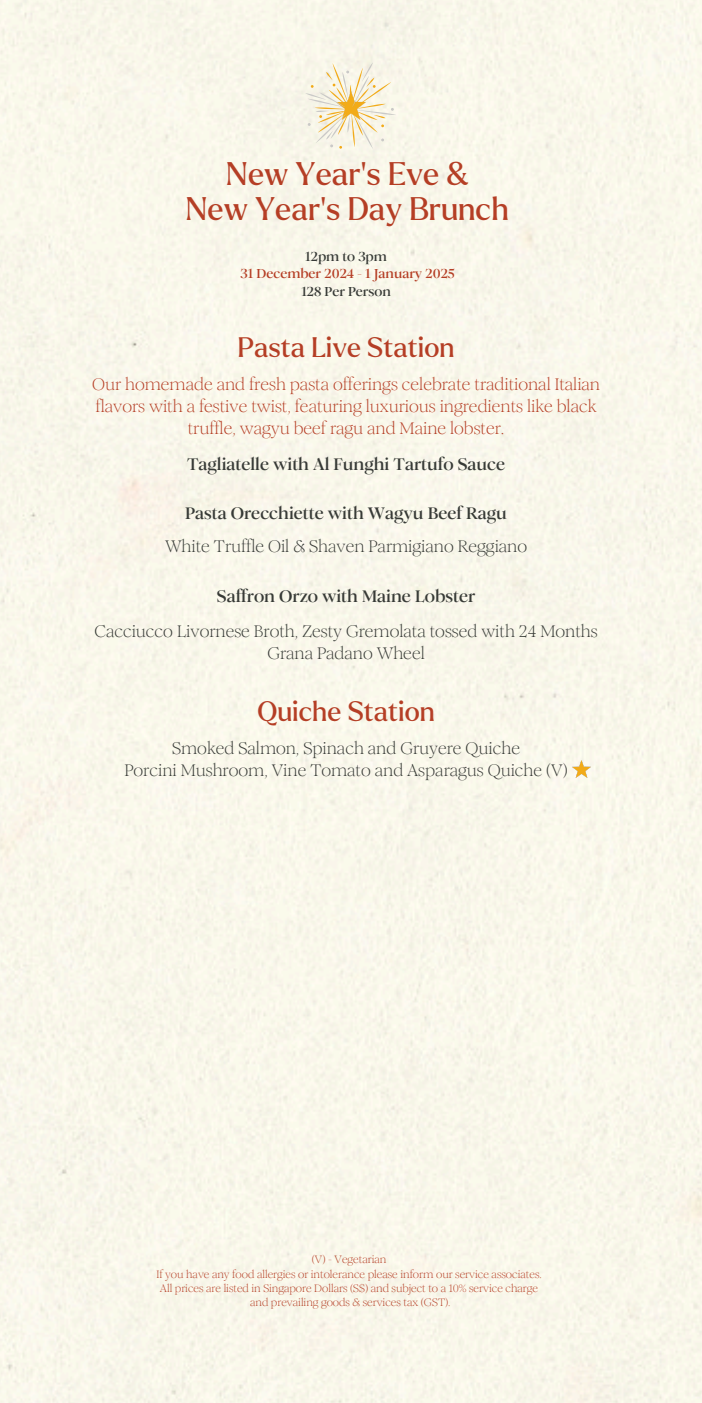
<style>
.page{position:relative;width:702px;height:1403px;background:#fff}
.page>*{position:absolute;margin:0;border:0;box-sizing:border-box;transform-origin:0 0}
.t1{font:31.8px/34.5px "Larken";color:#b53e25;text-align:center}
.t2{font:27.45px "Larken";color:#b53e25}
.t3{font:16.5px/22px "Romie";color:#373a36;text-align:center}
.t4{font:16.5px/22px "Romie";color:#b53e25;text-align:center}
.t5{font:700 16.5px "Romie";color:#373a36}
.t6{font:700 12.9px/17.1px "Romie";color:#b53e25;text-align:center}
.t7{font:10.65px "Romie";color:#b53e25}
.s1{color:#373a36}
</style>
<div class="page">
<img style="left:573px;top:761px;width:18px;height:17px">
<svg style="left:305px;top:63px;width:91px;height:86px;background:#f4ebd2"></svg>
<h4 class="t1" style="left:186px;top:158px;width:325px">New Year’s Eve &amp;<br>New Year‘s Day Brunch</h4>
<h3 class="t6" style="left:241px;top:248px;width:216px"><span class="s1">12pm to 3pm<br></span>31 December 2024 - 1 January 2025<br><span class="s1">128 Per Person</span></h3>
<h3 class="t2" style="left:238px;top:333px;width:218px">Pasta Live Station</h3>
<p class="t4" style="left:92px;top:373px;width:510px">Our homemade and fresh pasta offerings celebrate traditional Italian flavors with a festive twist, featuring luxurious ingredients like black truffle, wagyu beef ragu and Maine lobster.</p>
<p class="t5" style="left:187px;top:453px;width:320px">Tagliatelle with Al Funghi Tartufo Sauce</p>
<h1 class="t5" style="left:185px;top:503px;width:323px">Pasta Orecchiette with Wagyu Beef Ragu</h1>
<h5 class="t3" style="left:165px;top:535px;width:364px">White Truffle Oil &amp; Shaven Parmigiano Reggiano</h5>
<h2 class="t5" style="left:217px;top:585px;width:260px">Saffron Orzo with Maine Lobster</h2>
<h4 class="t3" style="left:94px;top:620px;width:505px">Cacciucco Livornese Broth, Zesty Gremolata tossed with 24 Months<br>Grana Padano Wheel</h4>
<h4 class="t2" style="left:257px;top:697px;width:179px">Quiche Station</h4>
<h3 class="t3" style="left:124px;top:737px;width:445px">Smoked Salmon, Spinach and Gruyere Quiche<br>Porcini Mushroom, Vine Tomato and Asparagus Quiche (V)</h3>
<h2 class="t7" style="left:312px;top:1253px;width:76px">(V) - Vegetarian</h2>
<h4 class="t7" style="left:156px;top:1267px;width:387px">If you have any food allergies or intolerance please inform our service associates.</h4>
<p class="t7" style="left:160px;top:1281px;width:380px">All prices are listed in Singapore Dollars (S$) and subject to a 10% service charge</p>
<p class="t7" style="left:250px;top:1295px;width:202px">and prevailing goods &amp; services tax (GST).</p>
</div>
